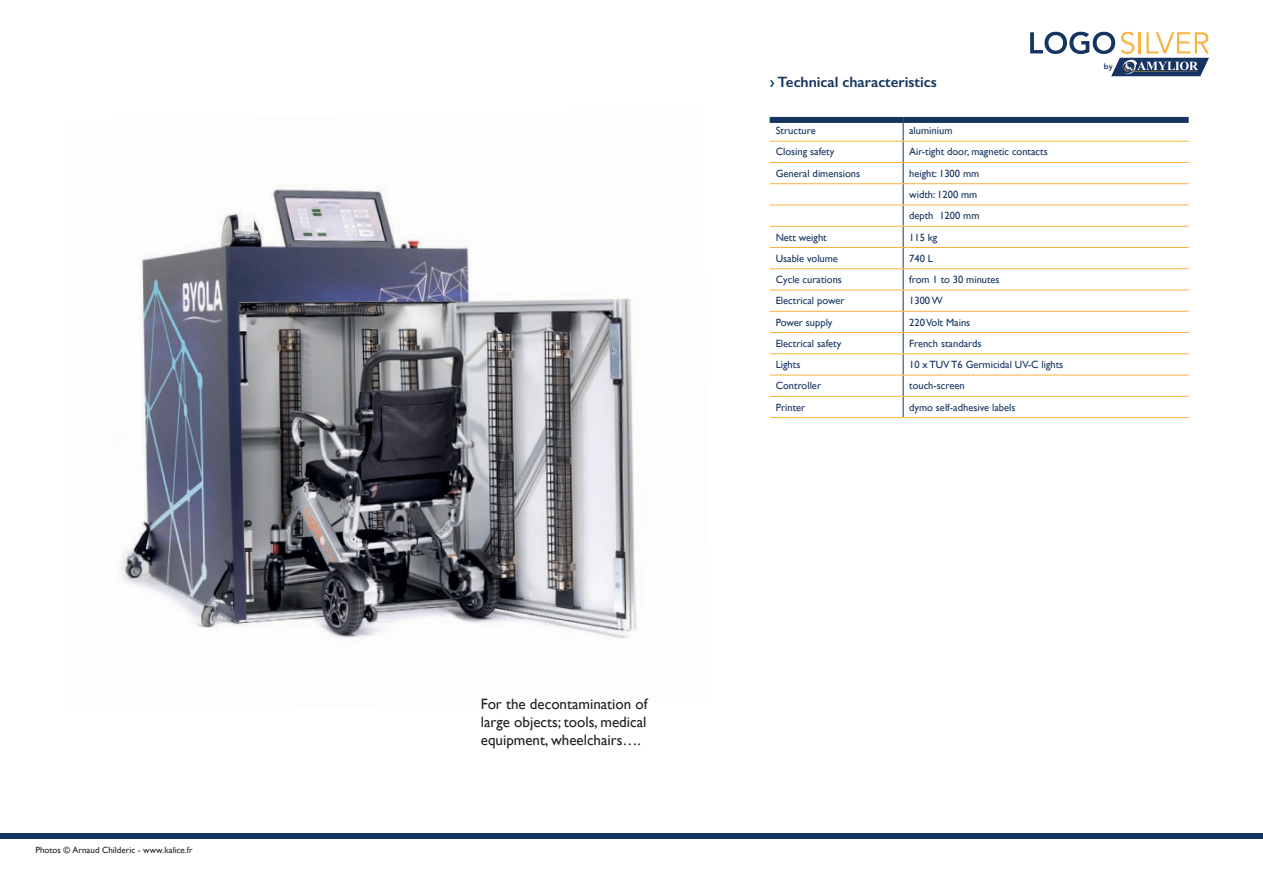
<style>
.page{position:relative;width:1263px;height:893px;background:#fff}
.page>*{position:absolute;margin:0;border:0;box-sizing:border-box;transform-origin:0 0}
.t1{font:15px/18px "Gill Sans";color:#231f20;text-align:justify}
.t2{font:600 15px "Gill Sans";color:#153461}
.t3{font:10.5px/21.3px "Gill Sans";color:#153461}
.t4{font:9px "Gill Sans";color:#231f20}
.t5{font:800 7.65px "Avenir";color:#153461}
</style>
<div class="page">
<svg style="left:1030px;top:32px;width:179px;height:44px"></svg>
<div style="left:0;top:833px;width:1263px;height:6px;background:#153461"></div>
<img style="left:121px;top:188px;width:516px;height:450px">
<div style="left:770px;top:117px;width:133px;height:6px;background:#153461"></div>
<div style="left:903px;top:117px;width:286px;height:6px;background:#153461"></div>
<svg style="left:903px;top:123px;width:1px;height:294px"></svg>
<hr style="left:770px;top:141px;width:133px;height:1px;background:#fbb03f">
<hr style="left:903px;top:141px;width:286px;height:1px;background:#fbb03f">
<hr style="left:770px;top:162px;width:133px;height:1px;background:#fbb03f">
<hr style="left:903px;top:162px;width:286px;height:1px;background:#fbb03f">
<hr style="left:770px;top:183px;width:133px;height:1px;background:#fbb03f">
<hr style="left:903px;top:183px;width:286px;height:1px;background:#fbb03f">
<hr style="left:770px;top:205px;width:133px;height:1px;background:#fbb03f">
<hr style="left:903px;top:205px;width:286px;height:1px;background:#fbb03f">
<hr style="left:770px;top:226px;width:133px;height:1px;background:#fbb03f">
<hr style="left:903px;top:226px;width:286px;height:1px;background:#fbb03f">
<hr style="left:770px;top:247px;width:133px;height:1px;background:#fbb03f">
<hr style="left:903px;top:247px;width:286px;height:1px;background:#fbb03f">
<hr style="left:770px;top:268px;width:133px;height:1px;background:#fbb03f">
<hr style="left:903px;top:268px;width:286px;height:1px;background:#fbb03f">
<hr style="left:770px;top:290px;width:133px;height:1px;background:#fbb03f">
<hr style="left:903px;top:290px;width:286px;height:1px;background:#fbb03f">
<hr style="left:770px;top:311px;width:133px;height:1px;background:#fbb03f">
<hr style="left:903px;top:311px;width:286px;height:1px;background:#fbb03f">
<hr style="left:770px;top:332px;width:133px;height:1px;background:#fbb03f">
<hr style="left:903px;top:332px;width:286px;height:1px;background:#fbb03f">
<hr style="left:770px;top:353px;width:133px;height:1px;background:#fbb03f">
<hr style="left:903px;top:353px;width:286px;height:1px;background:#fbb03f">
<hr style="left:770px;top:375px;width:133px;height:1px;background:#fbb03f">
<hr style="left:903px;top:375px;width:286px;height:1px;background:#fbb03f">
<hr style="left:770px;top:396px;width:133px;height:1px;background:#fbb03f">
<hr style="left:770px;top:417px;width:133px;height:1px;background:#fbb03f">
<hr style="left:903px;top:396px;width:286px;height:1px;background:#fbb03f">
<hr style="left:903px;top:417px;width:286px;height:1px;background:#fbb03f">
<p class="t4" style="left:35px;top:845px;width:159px">Photos © Arnaud Childeric - www.kalice.fr</p>
<h1 class="t1" style="left:481px;top:695px;width:168px">For the decontamination of large objects; tools, medical equipment, wheelchairs….</h1>
<h1 class="t2" style="left:770px;top:73px;width:169px">› Technical characteristics</h1>
<p class="t3" style="left:776px;top:120px;width:42px">Structure</p>
<p class="t3" style="left:909px;top:120px;width:45px">aluminium</p>
<p class="t3" style="left:776px;top:141px;width:60px">Closing safety</p>
<p class="t3" style="left:909px;top:141px;width:140px">Air-tight door, magnetic contacts</p>
<p class="t3" style="left:776px;top:162px;width:86px">General dimensions</p>
<p class="t3" style="left:909px;top:162px;width:72px">height: 1300 mm width: 1200 mm depth 1200 mm</p>
<p class="t3" style="left:776px;top:226px;width:53px">Nett weight</p>
<p class="t3" style="left:909px;top:226px;width:30px">115 kg</p>
<p class="t3" style="left:776px;top:247px;width:64px">Usable volume</p>
<p class="t3" style="left:909px;top:247px;width:25px">740 L</p>
<p class="t3" style="left:776px;top:269px;width:68px">Cycle curations</p>
<p class="t3" style="left:909px;top:269px;width:92px">from 1 to 30 minutes</p>
<p class="t3" style="left:776px;top:290px;width:70px">Electrical power</p>
<p class="t3" style="left:909px;top:290px;width:35px">1300 W</p>
<p class="t3" style="left:776px;top:311px;width:58px">Power supply</p>
<p class="t3" style="left:909px;top:311px;width:63px">220 Volt Mains</p>
<p class="t3" style="left:776px;top:333px;width:67px">Electrical safety</p>
<p class="t3" style="left:909px;top:333px;width:74px">French standards</p>
<p class="t3" style="left:776px;top:354px;width:26px">Lights</p>
<p class="t3" style="left:909px;top:354px;width:156px">10 x TUV T6 Germicidal UV-C lights</p>
<p class="t3" style="left:776px;top:375px;width:47px">Controller</p>
<p class="t3" style="left:909px;top:375px;width:57px">touch-screen</p>
<p class="t3" style="left:776px;top:396px;width:31px">Printer</p>
<p class="t3" style="left:909px;top:396px;width:108px">dymo self-adhesive labels</p>
<p class="t5" style="left:1104px;top:60px;width:10px">by</p>
</div>
